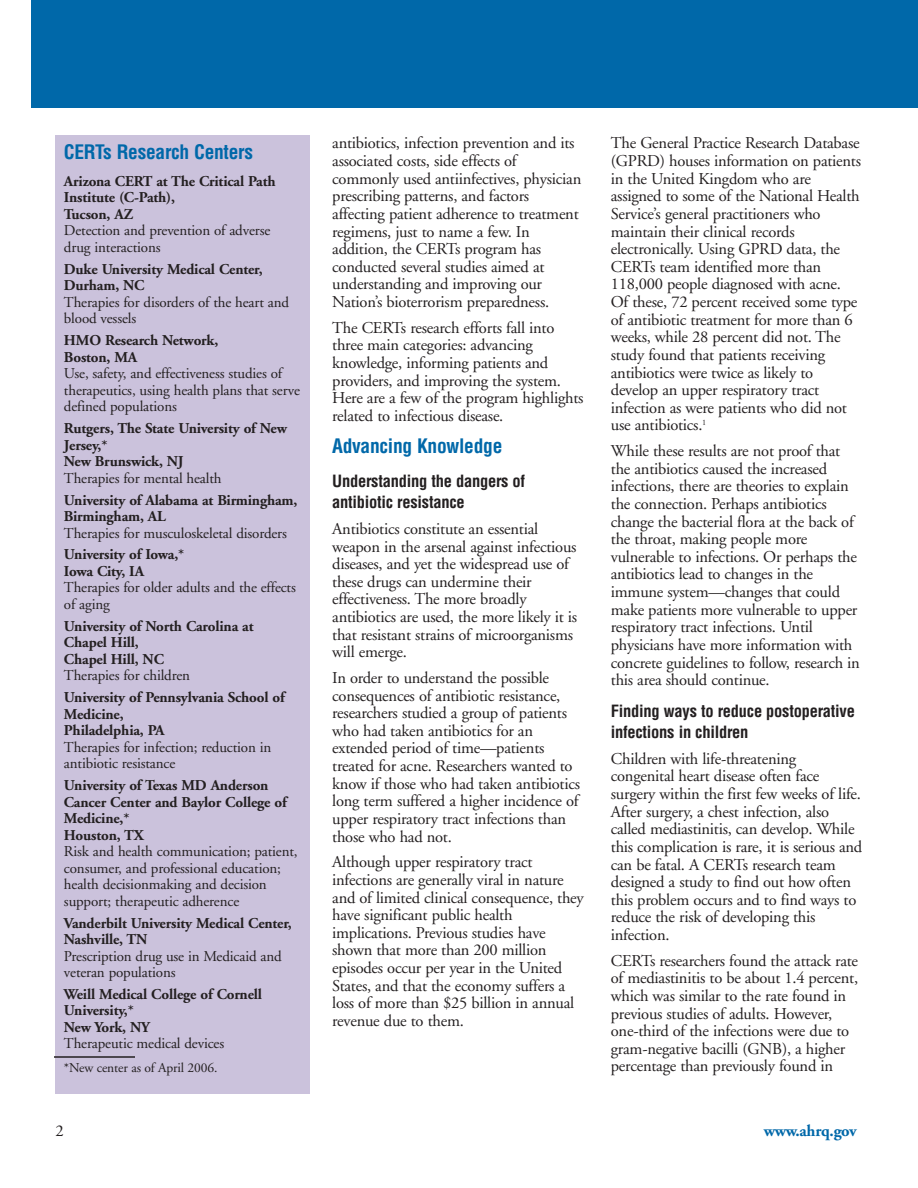
<style>
.page{position:relative;width:918px;height:1188px;background:#fff}
.page>*{position:absolute;margin:0;border:0;box-sizing:border-box;transform-origin:0 0}
.t1{font:700 condensed 19.5px "Helvetica";letter-spacing:-.015em;color:#0068a9}
.t2{font:16.5px/17.5px "Adobe Garamond";letter-spacing:-.015em;color:#231f20}
.t3{font:700 condensed 16.5px/21px "Helvetica";letter-spacing:-.015em;color:#231f20}
.t4{font:700 16.5px "Adobe Garamond";letter-spacing:-.015em;color:#0068a9}
.t5{font:15px/16.5px "Adobe Garamond";letter-spacing:-.01em;color:#231f20}
.t6{font:700 15px/16.5px "Adobe Garamond";letter-spacing:-.01em;color:#231f20}
.t7{font:13.5px "Adobe Garamond";letter-spacing:-.01em;color:#231f20}
</style>
<div class="page">
<div style="left:31px;top:0;width:887px;height:108px;background:#0068a9"></div>
<div style="left:55px;top:135px;width:254px;height:959px;background:#cbc2dc"></div>
<hr style="left:54px;top:1056px;width:81px;height:2px;background:#231f20">
<p class="t1" style="left:64px;top:140px;width:191px">CERTs Research Centers</p>
<p class="t6" style="left:64px;top:174px;width:213px">Arizona CERT at The Critical Path<br>Institute (C-Path),<br>Tucson, AZ</p>
<p class="t5" style="left:64px;top:224px;width:208px">Detection and prevention of adverse drug interactions</p>
<p class="t6" style="left:64px;top:262px;width:200px">Duke University Medical Center,<br>Durham, NC</p>
<p class="t5" style="left:64px;top:295px;width:227px">Therapies for disorders of the heart and blood vessels</p>
<p class="t6" style="left:64px;top:334px;width:156px">HMO Research Network,<br>Boston, MA</p>
<p class="t5" style="left:64px;top:367px;width:238px">Use, safety, and effectiveness studies of therapeutics, using health plans that serve defined populations</p>
<p class="t6" style="left:64px;top:421px;width:224px">Rutgers, The State University of New<br>Jersey,*<br>New Brunswick, NJ</p>
<p class="t5" style="left:64px;top:471px;width:159px">Therapies for mental health</p>
<p class="t6" style="left:64px;top:493px;width:235px">University of Alabama at Birmingham,<br>Birmingham, AL</p>
<p class="t5" style="left:64px;top:526px;width:224px">Therapies for musculoskeletal disorders</p>
<p class="t6" style="left:64px;top:548px;width:122px">University of Iowa,*<br>Iowa City, IA</p>
<p class="t5" style="left:64px;top:581px;width:233px">Therapies for older adults and the effects of aging</p>
<p class="t6" style="left:64px;top:619px;width:191px">University of North Carolina at<br>Chapel Hill,<br>Chapel Hill, NC</p>
<p class="t5" style="left:64px;top:669px;width:128px">Therapies for children</p>
<p class="t6" style="left:64px;top:691px;width:222px">University of Pennsylvania School of<br>Medicine,<br>Philadelphia, PA</p>
<p class="t5" style="left:64px;top:740px;width:209px">Therapies for infection; reduction in antibiotic resistance</p>
<p class="t6" style="left:64px;top:778px;width:224px">University of Texas MD Anderson<br>Cancer Center and Baylor College of<br>Medicine,*<br>Houston, TX</p>
<p class="t5" style="left:64px;top:844px;width:235px">Risk and health communication; patient, consumer, and professional education; health decisionmaking and decision support; therapeutic adherence</p>
<p class="t6" style="left:64px;top:916px;width:229px">Vanderbilt University Medical Center,<br>Nashville, TN</p>
<p class="t5" style="left:64px;top:949px;width:219px">Prescription drug use in Medicaid and veteran populations</p>
<p class="t6" style="left:64px;top:987px;width:200px">Weill Medical College of Cornell<br>University,*<br>New York, NY</p>
<p class="t5" style="left:64px;top:1037px;width:162px">Therapeutic medical devices</p>
<p class="t7" style="left:64px;top:1062px;width:155px">*New center as of April 2006.</p>
<p class="t2" style="left:332px;top:136px;width:251px">antibiotics, infection prevention and its associated costs, side effects of commonly used antiinfectives, physician prescribing patterns, and factors affecting patient adherence to treatment regimens, just to name a few. In addition, the CERTs program has conducted several studies aimed at understanding and improving our Nation’s bioterrorism preparedness.</p>
<p class="t2" style="left:332px;top:320px;width:253px">The CERTs research efforts fall into three main categories: advancing knowledge, informing patients and providers, and improving the system.<br>Here are a few of the program highlights related to infectious disease.</p>
<p class="t1" style="left:332px;top:435px;width:172px">Advancing Knowledge</p>
<p class="t3" style="left:332px;top:471px;width:194px">Understanding the dangers of antibiotic resistance</p>
<p class="t2" style="left:332px;top:521px;width:247px">Antibiotics constitute an essential weapon in the arsenal against infectious diseases, and yet the widespread use of these drugs can undermine their effectiveness. The more broadly antibiotics are used, the more likely it is that resistant strains of microorganisms will emerge.</p>
<p class="t2" style="left:332px;top:670px;width:249px">In order to understand the possible consequences of antibiotic resistance, researchers studied a group of patients who had taken antibiotics for an extended period of time—patients treated for acne. Researchers wanted to know if those who had taken antibiotics long term suffered a higher incidence of upper respiratory tract infections than those who had not.</p>
<p class="t2" style="left:332px;top:855px;width:253px">Although upper respiratory tract infections are generally viral in nature and of limited clinical consequence, they have significant public health implications. Previous studies have shown that more than 200 million episodes occur per year in the United States, and that the economy suffers a loss of more than $25 billion in annual revenue due to them.</p>
<p class="t2" style="left:611px;top:136px;width:252px">The General Practice Research Database (GPRD) houses information on patients in the United Kingdom who are assigned to some of the National Health Service’s general practitioners who maintain their clinical records electronically. Using GPRD data, the CERTs team identified more than 118,000 people diagnosed with acne.<br>Of these, 72 percent received some type of antibiotic treatment for more than 6 weeks, while 28 percent did not. The study found that patients receiving antibiotics were twice as likely to develop an upper respiratory tract infection as were patients who did not use antibiotics.<sup>1</sup></p>
<p class="t2" style="left:611px;top:443px;width:251px">While these results are not proof that the antibiotics caused the increased infections, there are theories to explain the connection. Perhaps antibiotics change the bacterial flora at the back of the throat, making people more vulnerable to infections. Or perhaps the antibiotics lead to changes in the immune system—changes that could make patients more vulnerable to upper respiratory tract infections. Until physicians have more information with concrete guidelines to follow, research in this area should continue.</p>
<p class="t3" style="left:611px;top:701px;width:246px">Finding ways to reduce postoperative infections in children</p>
<p class="t2" style="left:611px;top:751px;width:253px">Children with life-threatening congenital heart disease often face surgery within the first few weeks of life.<br>After surgery, a chest infection, also called mediastinitis, can develop. While this complication is rare, it is serious and can be fatal. A CERTs research team designed a study to find out how often this problem occurs and to find ways to reduce the risk of developing this infection.</p>
<p class="t2" style="left:611px;top:953px;width:249px">CERTs researchers found the attack rate of mediastinitis to be about 1.4 percent, which was similar to the rate found in previous studies of adults. However, one-third of the infections were due to gram-negative bacilli (GNB), a higher percentage than previously found in</p>
<p class="t2" style="left:56px;top:1123px;width:10px">2</p>
<p class="t4" style="left:764px;top:1124px;width:94px">www.ahrq.gov</p>
</div>
